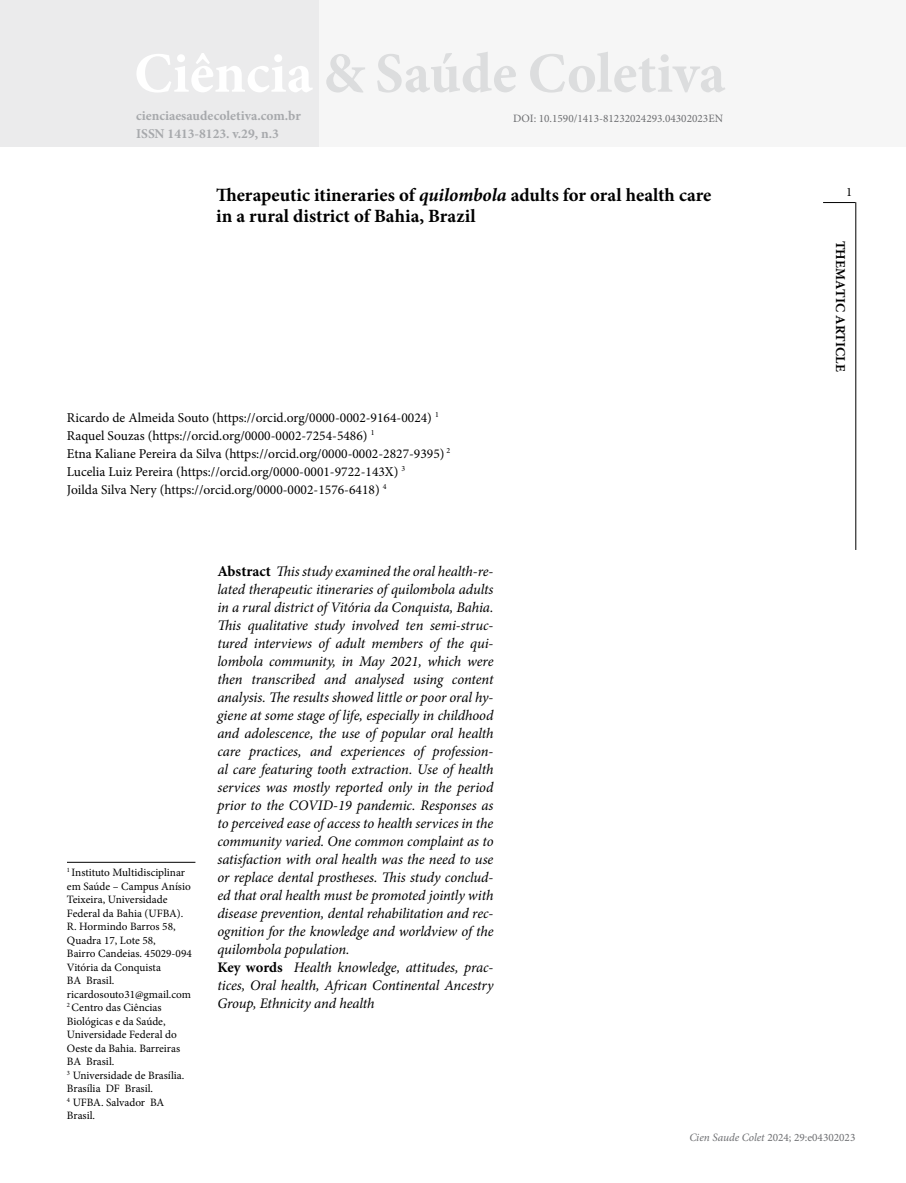
<style>
.page{position:relative;width:906px;height:1183px;background:#fff}
.page>*{position:absolute;margin:0;border:0;box-sizing:border-box;transform-origin:0 0}
.t1{font:700 57px "Minion Pro";color:#dcddde}
.t2{font:700 18.75px "Minion Pro";color:#000}
.t3{font:italic 14.55px/18px "Minion Pro";letter-spacing:-.01em;color:#000}
.t4{font:13.5px/18px "Minion Pro";color:#000}
.t5{font:700 13.5px/18px "Minion Pro";color:#a7a9ac}
.t6{font:700 13.5px "Minion Pro";letter-spacing:.01em;color:#000}
.t7{font:12.75px "Minion Pro";color:#000}
.t8{font:11.25px/13.5px "Minion Pro";color:#000}
.t9{font:11.25px "Minion Pro";color:#6d6e71}
.s1{color:#fff}
.s2{font-style:italic}
.s3{font-weight:700;font-style:normal;font-size:15px}
.s4{font-weight:700;font-style:normal}
</style>
<div class="page">
<div style="left:319px;top:0;width:587px;height:147px;background:#f6f6f6"></div>
<hr style="left:823px;top:202px;width:32px;height:1px;background:#000">
<hr style="left:855px;top:202px;width:1px;height:348px;background:#000">
<hr style="left:67px;top:861px;width:128px;height:1px;background:#000">
<div style="left:0;top:0;width:319px;height:147px;background:#ebebec"></div>
<h1 class="t1" style="left:134px;top:33px;width:593px"><span class="s1">Ciência</span> &amp; Saúde Coletiva</h1>
<p class="t5" style="left:136px;top:106px;width:166px">cienciaesaudecoletiva.com.br<br>ISSN 1413-8123. v.29, n.3</p>
<p class="t9" style="left:513px;top:111px;width:211px">DOI: 10.1590/1413-81232024293.04302023EN</p>
<p class="t2" style="left:216px;top:181px;width:497px">Therapeutic itineraries of <span class="s2">quilombola</span> adults for oral health care</p>
<p class="t7" style="left:846px;top:183px;width:8px">1</p>
<p class="t2" style="left:216px;top:203px;width:261px">in a rural district of Bahia, Brazil</p>
<p class="t4" style="left:67px;top:408px;width:385px">Ricardo de Almeida Souto (https://orcid.org/0000-0002-9164-0024) <sup>1<br></sup>Raquel Souzas (https://orcid.org/0000-0002-7254-5486) <sup>1<br></sup>Etna Kaliane Pereira da Silva (https://orcid.org/0000-0002-2827-9395) <sup>2<br></sup>Lucelia Luiz Pereira (https://orcid.org/0000-0001-9722-143X) <sup>3<br></sup>Joilda Silva Nery (https://orcid.org/0000-0002-1576-6418) <sup>4</sup></p>
<p class="t8" style="left:67px;top:865px;width:126px"><sup>1</sup> Instituto Multidisciplinar em Saúde – Campus Anísio<br>Teixeira, Universidade<br>Federal da Bahia (UFBA).<br>R. Hormindo Barros 58,<br>Quadra 17, Lote 58,<br>Bairro Candeias. 45029-094<br>Vitória da Conquista<br>BA Brasil. ricardosouto31@gmail.com<br><sup>2</sup> Centro das Ciências<br>Biológicas e da Saúde,<br>Universidade Federal do<br>Oeste da Bahia. Barreiras<br>BA Brasil.<br><sup>3</sup> Universidade de Brasília.<br>Brasília DF Brasil.<br><sup>4</sup> UFBA. Salvador BA<br>Brasil.</p>
<p class="t3" style="left:217px;top:562px;width:278px"><span class="s3">Abstract</span> This study examined the oral health-re&shy;lated therapeutic itineraries of quilombola adults in a rural district of Vitória da Conquista, Bahia.<br>This qualitative study involved ten semi-struc&shy;tured interviews of adult members of the qui&shy;lombola community, in May 2021, which were then transcribed and analysed using content analysis. The results showed little or poor oral hy&shy;giene at some stage of life, especially in childhood and adolescence, the use of popular oral health care practices, and experiences of profession&shy;al care featuring tooth extraction. Use of health services was mostly reported only in the period prior to the COVID-19 pandemic. Responses as to perceived ease of access to health services in the community varied. One common complaint as to satisfaction with oral health was the need to use or replace dental prostheses. This study conclud&shy;ed that oral health must be promoted jointly with disease prevention, dental rehabilitation and rec&shy;ognition for the knowledge and worldview of the quilombola population.<br><span class="s4">Key words</span> Health knowledge, attitudes, prac&shy;tices, Oral health, African Continental Ancestry Group, Ethnicity and health</p>
<p class="t6" style="left:850px;top:240px;width:131px;rotate:90deg">THEMATIC article</p>
<p class="t9" style="left:689px;top:1129px;width:168px"><span class="s2">Cien Saude Colet</span> 2024; 29:e04302023</p>
</div>
